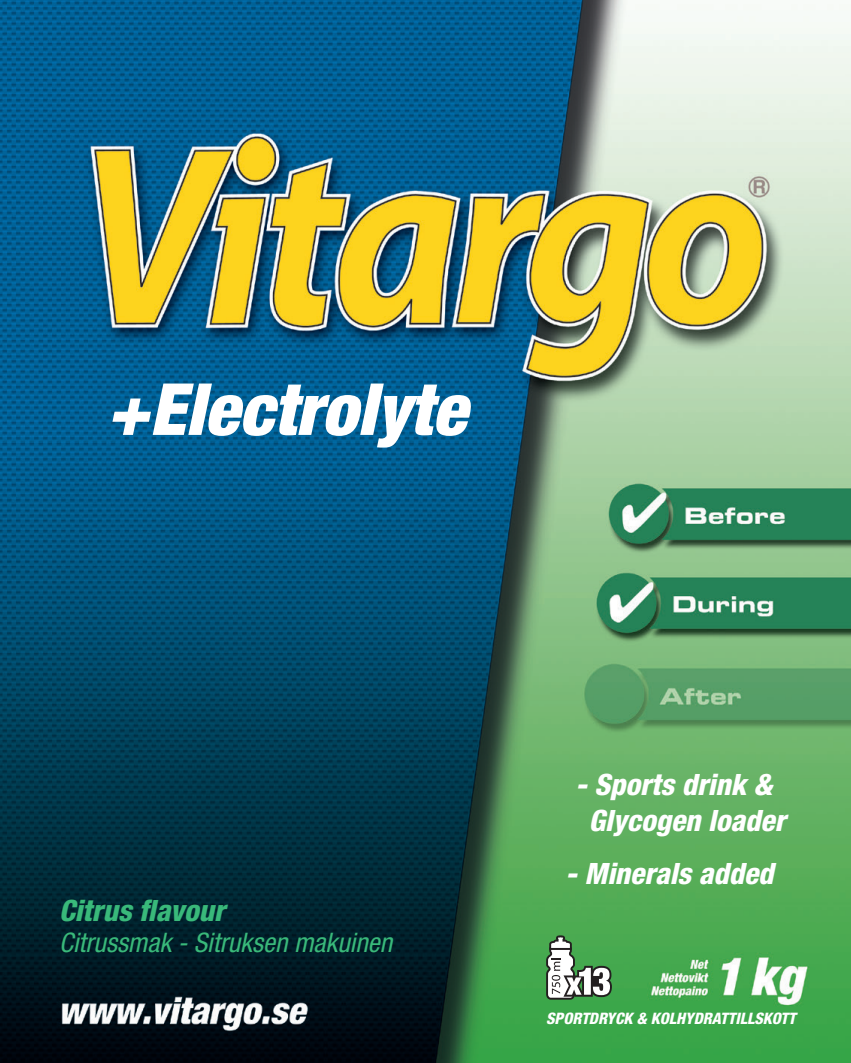
<style>
.page{position:relative;width:851px;height:1063px;background:#fff}
.page>*{position:absolute;margin:0;border:0;box-sizing:border-box;transform-origin:0 0}
.t1{font:italic 900 condensed 72px "Helvetica Neue LT Pro";color:#fff}
.t2{font:italic 800 condensed 29.5px/35.4px "Helvetica Neue LT Pro";color:#fff;text-align:center}
.t3{font:italic 800 condensed 29.5px "Helvetica Neue LT Pro";color:#39b97a}
.t4{font:italic condensed 27px "Helvetica Neue LT Pro";color:#39b97a}
.t5{font:italic 800 condensed 15.88px "Helvetica Neue LT Pro";color:#fff}
</style>
<div class="page">
<img style="left:0;top:0;width:850px;height:1063px">
<svg style="left:546px;top:935px;width:66px;height:65px"></svg>
<h1 class="t1" style="left:106px;top:365px;width:361px">+Electrolyte</h1>
<p class="t3" style="left:59px;top:892px;width:167px">Citrus flavour</p>
<p class="t4" style="left:59px;top:927px;width:335px">Citrussmak - Sitruksen makuinen</p>
<p class="t2" style="left:575px;top:767px;width:211px">- Sports drink &amp;<br>Glycogen loader</p>
<p class="t2" style="left:565px;top:856px;width:209px">- Minerals added</p>
<p class="t5" style="left:546px;top:1009px;width:251px">SPORTDRYCK &amp; KOLHYDRATTILLSKOTT</p>
</div>
